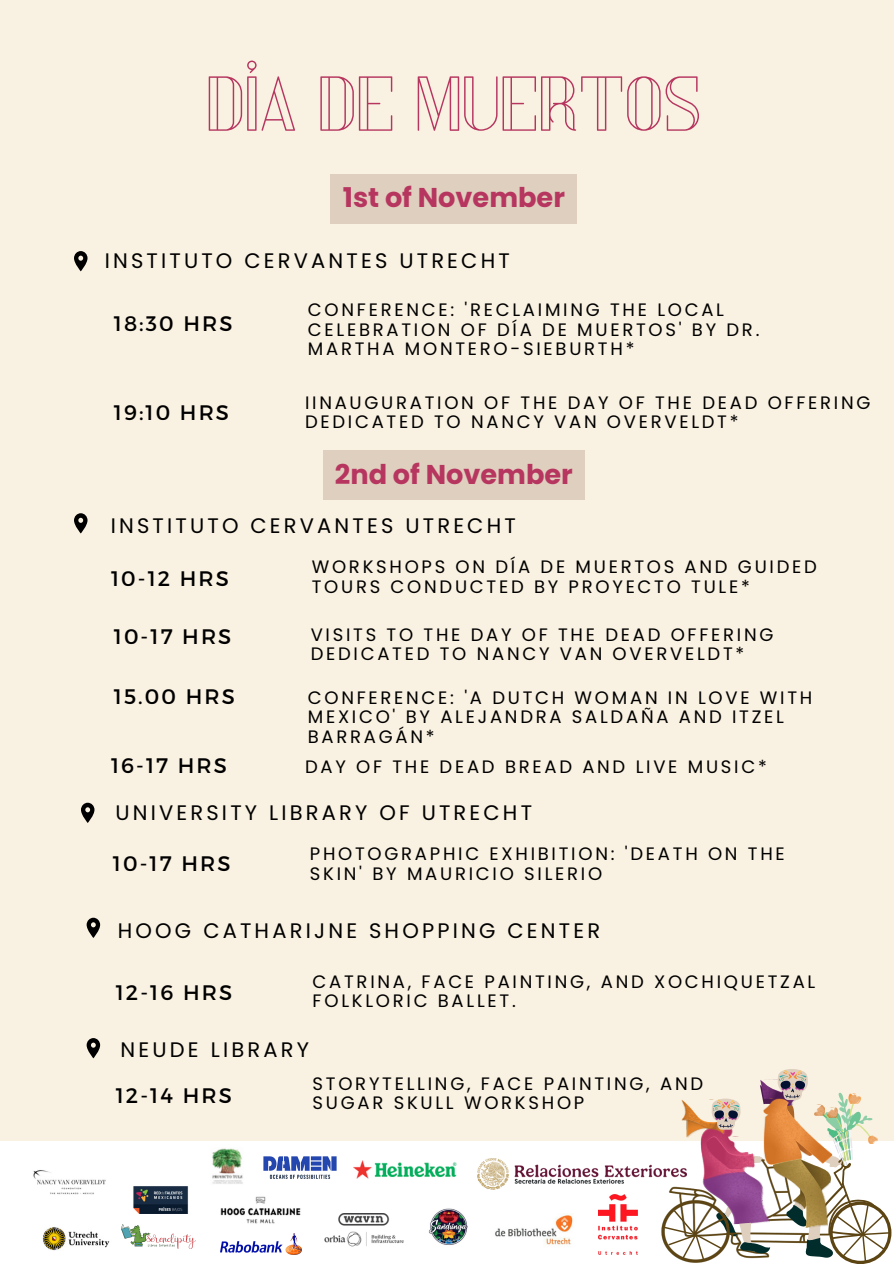
<style>
.page{position:relative;width:894px;height:1264px;background:#fff}
.page>*{position:absolute;margin:0;border:0;box-sizing:border-box;transform-origin:0 0}
.t1{font:76.65px "Kompot Display Outline";color:#b63660}
.t2{font:700 27.15px "Poppins";color:#b63660}
.t3{font:21px "Poppins";letter-spacing:.15em;color:#000}
.t4{font:21px "Montserrat";letter-spacing:.1em;color:#000}
.t5{font:18px/19.2px "Poppins";letter-spacing:.15em;color:#000}
</style>
<div class="page">
<div style="left:0;top:0;width:893px;height:1263px;background:#f9f1e1"></div>
<div style="left:0;top:1141px;width:893px;height:122px;background:#fff"></div>
<svg style="left:663px;top:1069px;width:228px;height:194px"></svg>
<img style="left:598px;top:1194px;width:39px;height:60px">
<img style="left:495px;top:1213px;width:78px;height:32px">
<img style="left:263px;top:1156px;width:74px;height:23px">
<img style="left:220px;top:1233px;width:81px;height:21px">
<img style="left:133px;top:1186px;width:55px;height:27px">
<img style="left:428px;top:1208px;width:40px;height:37px">
<img style="left:121px;top:1224px;width:74px;height:24px">
<img style="left:324px;top:1213px;width:80px;height:33px">
<img style="left:353px;top:1160px;width:103px;height:18px">
<img style="left:220px;top:1196px;width:81px;height:28px">
<img style="left:42px;top:1227px;width:68px;height:23px">
<svg style="left:74px;top:251px;width:13px;height:20px"></svg>
<svg style="left:74px;top:513px;width:13px;height:20px"></svg>
<svg style="left:81px;top:802px;width:13px;height:21px"></svg>
<svg style="left:87px;top:917px;width:13px;height:21px"></svg>
<svg style="left:87px;top:1038px;width:13px;height:20px"></svg>
<img style="left:212px;top:1148px;width:31px;height:36px">
<img style="left:33px;top:1170px;width:73px;height:25px">
<img style="left:477px;top:1158px;width:208px;height:31px">
<div style="left:323px;top:451px;width:261px;height:49px;background:#dfcfbe"></div>
<div style="left:331px;top:174px;width:245px;height:49px;background:#dfcfbe"></div>
<p class="t1" style="left:206px;top:59px;width:496px">DÍA DE MUERTOS</p>
<p class="t2" style="left:343px;top:179px;width:223px">1st of November</p>
<p class="t3" style="left:105px;top:245px;width:406px">INSTITUTO CERVANTES UTRECHT</p>
<h3 class="t4" style="left:114px;top:309px;width:120px">18:30 HRS</h3>
<p class="t4" style="left:114px;top:398px;width:117px">19:10 HRS</p>
<p class="t5" style="left:308px;top:300px;width:453px">CONFERENCE: 'RECLAIMING THE LOCAL<br>CELEBRATION OF DÍA DE MUERTOS' BY DR.<br>MARTHA MONTERO-SIEBURTH*</p>
<p class="t5" style="left:305px;top:393px;width:567px">IINAUGURATION OF THE DAY OF THE DEAD OFFERING<br>DEDICATED TO NANCY VAN OVERVELDT*</p>
<p class="t2" style="left:335px;top:455px;width:239px">2nd of November</p>
<h3 class="t3" style="left:111px;top:510px;width:406px">INSTITUTO CERVANTES UTRECHT</h3>
<h3 class="t4" style="left:111px;top:564px;width:119px">10-12 HRS</h3>
<h3 class="t5" style="left:312px;top:557px;width:506px">WORKSHOPS ON DÍA DE MUERTOS AND GUIDED<br>TOURS CONDUCTED BY PROYECTO TULE*</h3>
<p class="t4" style="left:114px;top:623px;width:119px">10-17 HRS</p>
<p class="t5" style="left:310px;top:625px;width:464px">VISITS TO THE DAY OF THE DEAD OFFERING<br>DEDICATED TO NANCY VAN OVERVELDT*</p>
<p class="t4" style="left:114px;top:683px;width:122px">15.00 HRS</p>
<p class="t5" style="left:308px;top:688px;width:506px">CONFERENCE: 'A DUTCH WOMAN IN LOVE WITH<br>MEXICO' BY ALEJANDRA SALDAÑA AND ITZEL<br>BARRAGÁN*</p>
<p class="t4" style="left:111px;top:752px;width:117px">16-17 HRS</p>
<p class="t5" style="left:305px;top:757px;width:463px">DAY OF THE DEAD BREAD AND LIVE MUSIC*</p>
<h3 class="t3" style="left:115px;top:798px;width:418px">UNIVERSITY LIBRARY OF UTRECHT</h3>
<h3 class="t4" style="left:113px;top:850px;width:119px">10-17 HRS</h3>
<h3 class="t5" style="left:310px;top:844px;width:476px">PHOTOGRAPHIC EXHIBITION: 'DEATH ON THE<br>SKIN' BY MAURICIO SILERIO</h3>
<p class="t3" style="left:118px;top:916px;width:483px">HOOG CATHARIJNE SHOPPING CENTER</p>
<p class="t4" style="left:116px;top:978px;width:118px">12-16 HRS</p>
<p class="t5" style="left:312px;top:972px;width:504px">CATRINA, FACE PAINTING, AND XOCHIQUETZAL<br>FOLKLORIC BALLET.</p>
<p class="t3" style="left:121px;top:1035px;width:190px">NEUDE LIBRARY</p>
<h3 class="t4" style="left:116px;top:1081px;width:117px">12-14 HRS</h3>
<h3 class="t5" style="left:312px;top:1074px;width:392px">STORYTELLING, FACE PAINTING, AND<br>SUGAR SKULL WORKSHOP</h3>
</div>
